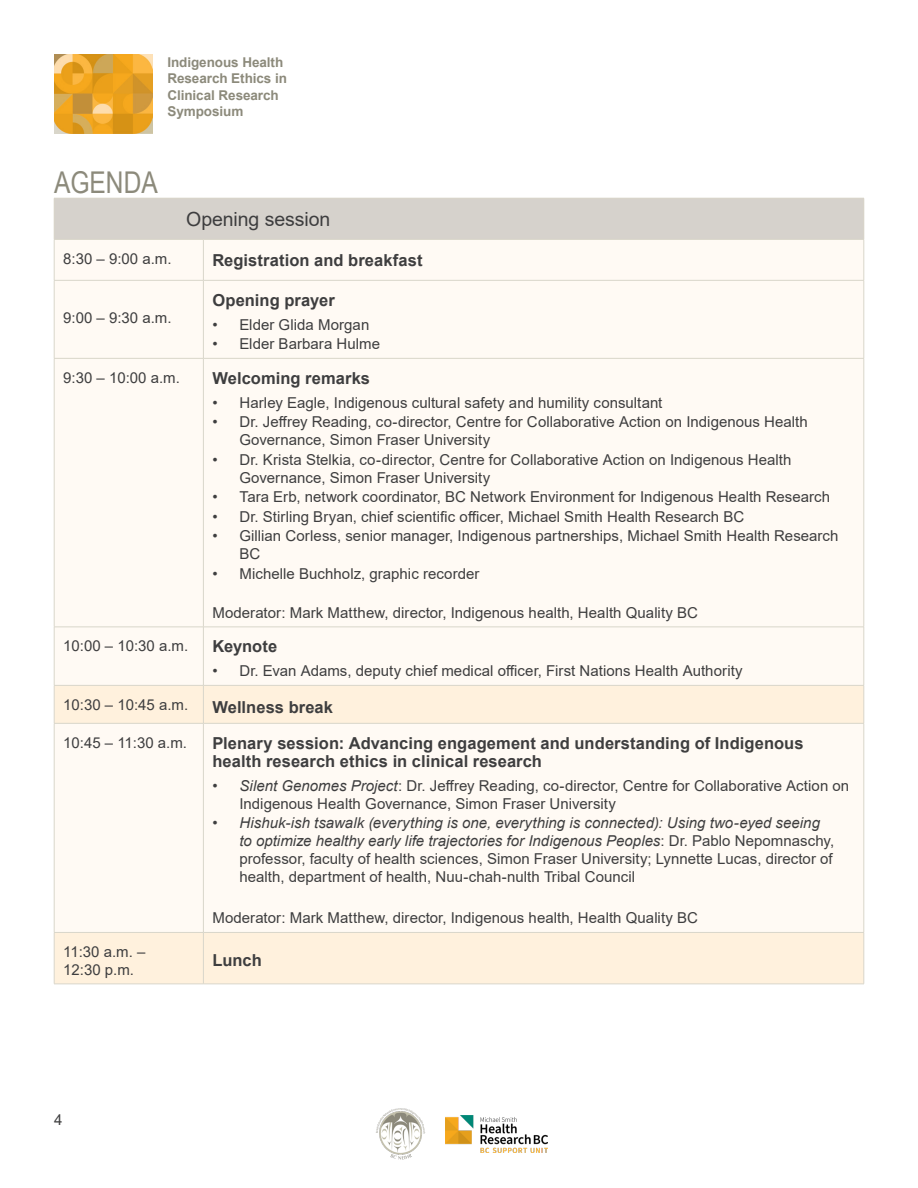
<style>
.page{position:relative;width:918px;height:1188px;background:#fff}
.page>*{position:absolute;margin:0;border:0;box-sizing:border-box;transform-origin:0 0}
.t1{font:30px "Arial Narrow";color:#8c8a7b}
.Section_Titles{font:19.5px "Arial";letter-spacing:-.005em;color:#3e3e3f}
.Breakout_Session_Title{font:700 16.5px/18px "Arial";letter-spacing:.005em;color:#3e3e3f}
.Breakout_Session_Copy{font:15px/18px "Arial";letter-spacing:.005em;color:#3e3e3f}
.t2{font:700 13.5px/16.5px "Arial";letter-spacing:-.005em;color:#8c8a7b}
.s1{font-style:italic}
</style>
<div class="page">
<img style="left:445px;top:1115px;width:102px;height:38px">
<img style="left:376px;top:1108px;width:50px;height:52px">
<img style="left:54px;top:54px;width:99px;height:80px">
<div style="left:54px;top:198px;width:810px;height:41px;background:#d6d2cc"></div>
<div style="left:55px;top:240px;width:809px;height:445px;background:#fffaf4"></div>
<svg style="left:55px;top:686px;width:809px;height:298px;fill:#fffaf4"></svg>
<hr style="left:54px;top:198px;width:149px;height:1px;background:#d9d6ca">
<hr style="left:54px;top:198px;width:1px;height:41px;background:#d9d6ca">
<hr style="left:203px;top:198px;width:661px;height:1px;background:#d9d6ca">
<hr style="left:864px;top:198px;width:1px;height:41px;background:#d9d6ca">
<hr style="left:54px;top:239px;width:149px;height:1px;background:#d9d6ca">
<hr style="left:54px;top:240px;width:1px;height:40px;background:#d9d6ca">
<hr style="left:203px;top:239px;width:661px;height:1px;background:#d9d6ca">
<hr style="left:203px;top:240px;width:1px;height:40px;background:#d9d6ca">
<hr style="left:864px;top:240px;width:1px;height:40px;background:#d9d6ca">
<hr style="left:54px;top:280px;width:149px;height:1px;background:#d9d6ca">
<hr style="left:54px;top:281px;width:1px;height:77px;background:#d9d6ca">
<hr style="left:203px;top:280px;width:661px;height:1px;background:#d9d6ca">
<hr style="left:203px;top:281px;width:1px;height:77px;background:#d9d6ca">
<hr style="left:864px;top:281px;width:1px;height:77px;background:#d9d6ca">
<hr style="left:54px;top:358px;width:149px;height:1px;background:#d9d6ca">
<hr style="left:54px;top:359px;width:1px;height:268px;background:#d9d6ca">
<hr style="left:203px;top:358px;width:661px;height:1px;background:#d9d6ca">
<hr style="left:203px;top:359px;width:1px;height:268px;background:#d9d6ca">
<hr style="left:864px;top:359px;width:1px;height:268px;background:#d9d6ca">
<hr style="left:54px;top:627px;width:149px;height:1px;background:#d9d6ca">
<hr style="left:54px;top:627px;width:1px;height:58px;background:#d9d6ca">
<hr style="left:203px;top:627px;width:661px;height:1px;background:#d9d6ca">
<hr style="left:203px;top:627px;width:1px;height:58px;background:#d9d6ca">
<hr style="left:864px;top:627px;width:1px;height:58px;background:#d9d6ca">
<hr style="left:54px;top:685px;width:149px;height:1px;background:#d9d6ca">
<hr style="left:54px;top:686px;width:1px;height:37px;background:#d9d6ca">
<hr style="left:203px;top:685px;width:661px;height:1px;background:#d9d6ca">
<hr style="left:203px;top:686px;width:1px;height:37px;background:#d9d6ca">
<hr style="left:864px;top:686px;width:1px;height:37px;background:#d9d6ca">
<hr style="left:54px;top:723px;width:149px;height:1px;background:#d9d6ca">
<hr style="left:54px;top:724px;width:1px;height:208px;background:#d9d6ca">
<hr style="left:203px;top:723px;width:661px;height:1px;background:#d9d6ca">
<hr style="left:203px;top:724px;width:1px;height:208px;background:#d9d6ca">
<hr style="left:864px;top:724px;width:1px;height:208px;background:#d9d6ca">
<hr style="left:54px;top:932px;width:149px;height:1px;background:#d9d6ca">
<hr style="left:54px;top:933px;width:1px;height:51px;background:#d9d6ca">
<hr style="left:203px;top:932px;width:661px;height:1px;background:#d9d6ca">
<hr style="left:203px;top:933px;width:1px;height:51px;background:#d9d6ca">
<hr style="left:864px;top:933px;width:1px;height:51px;background:#d9d6ca">
<hr style="left:54px;top:984px;width:149px;height:1px;background:#d9d6ca">
<hr style="left:203px;top:984px;width:661px;height:1px;background:#d9d6ca">
<p class="t2" style="left:167px;top:54px;width:121px">Indigenous Health<br>Research Ethics in<br>Clinical Research<br>Symposium</p>
<p class="t1" style="left:54px;top:160px;width:105px">AGENDA</p>
<p class="Section_Titles" style="left:186px;top:206px;width:146px">Opening session</p>
<p class="Breakout_Session_Copy" style="left:63px;top:249px;width:110px">8:30 – 9:00 a.m.</p>
<p class="Breakout_Session_Title" style="left:212px;top:251px;width:212px">Registration and breakfast</p>
<p class="Breakout_Session_Copy" style="left:63px;top:308px;width:110px">9:00 – 9:30 a.m.</p>
<p class="Breakout_Session_Title" style="left:212px;top:291px;width:124px">Opening prayer</p>
<p class="Breakout_Session_Copy" style="left:212px;top:315px;width:158px">• Elder Glida Morgan</p>
<p class="Breakout_Session_Copy" style="left:212px;top:335px;width:169px">• Elder Barbara Hulme</p>
<p class="Breakout_Session_Copy" style="left:63px;top:368px;width:118px">9:30 – 10:00 a.m.</p>
<p class="Breakout_Session_Title" style="left:212px;top:369px;width:159px">Welcoming remarks</p>
<p class="Breakout_Session_Copy" style="left:212px;top:394px;width:452px">• Harley Eagle, Indigenous cultural safety and humility consultant</p>
<p class="Breakout_Session_Copy" style="left:239px;top:413px;width:570px;text-indent:-27px">• Dr. Jeffrey Reading, co-director, Centre for Collaborative Action on Indigenous Health<br>Governance, Simon Fraser University</p>
<p class="Breakout_Session_Copy" style="left:239px;top:451px;width:554px;text-indent:-27px">• Dr. Krista Stelkia, co-director, Centre for Collaborative Action on Indigenous Health<br>Governance, Simon Fraser University</p>
<p class="Breakout_Session_Copy" style="left:212px;top:488px;width:619px">• Tara Erb, network coordinator, BC Network Environment for Indigenous Health Research</p>
<p class="Breakout_Session_Copy" style="left:212px;top:508px;width:533px">• Dr. Stirling Bryan, chief scientific officer, Michael Smith Health Research BC</p>
<p class="Breakout_Session_Copy" style="left:239px;top:527px;width:601px;text-indent:-27px">• Gillian Corless, senior manager, Indigenous partnerships, Michael Smith Health Research<br>BC</p>
<p class="Breakout_Session_Copy" style="left:212px;top:565px;width:269px">• Michelle Buchholz, graphic recorder</p>
<p class="Breakout_Session_Copy" style="left:212px;top:604px;width:487px">Moderator: Mark Matthew, director, Indigenous health, Health Quality BC</p>
<p class="Breakout_Session_Copy" style="left:63px;top:637px;width:127px">10:00 – 10:30 a.m.</p>
<p class="Breakout_Session_Title" style="left:212px;top:638px;width:66px">Keynote</p>
<p class="Breakout_Session_Copy" style="left:212px;top:662px;width:532px">• Dr. Evan Adams, deputy chief medical officer, First Nations Health Authority</p>
<p class="Breakout_Session_Copy" style="left:63px;top:695px;width:127px">10:30 – 10:45 a.m.</p>
<p class="Breakout_Session_Title" style="left:212px;top:698px;width:122px">Wellness break</p>
<p class="Breakout_Session_Copy" style="left:63px;top:733px;width:125px">10:45 – 11:30 a.m.</p>
<p class="Breakout_Session_Title" style="left:212px;top:734px;width:593px">Plenary session: Advancing engagement and understanding of Indigenous health research ethics in clinical research</p>
<p class="Breakout_Session_Copy" style="left:239px;top:776px;width:611px;text-indent:-27px"><span class="s1">• Silent Genomes Project</span>: Dr. Jeffrey Reading, co-director, Centre for Collaborative Action on<br>Indigenous Health Governance, Simon Fraser University</p>
<p class="Breakout_Session_Copy" style="left:239px;top:814px;width:596px;text-indent:-27px"><span class="s1">• Hishuk-ish tsawalk (everything is one, everything is connected): Using two-eyed seeing to optimize healthy early life trajectories for Indigenous Peoples</span>: Dr. Pablo Nepomnaschy, professor, faculty of health sciences, Simon Fraser University; Lynnette Lucas, director of health, department of health, Nuu-chah-nulth Tribal Council</p>
<p class="Breakout_Session_Copy" style="left:212px;top:909px;width:487px">Moderator: Mark Matthew, director, Indigenous health, Health Quality BC</p>
<p class="Breakout_Session_Copy" style="left:63px;top:943px;width:84px">11:30 a.m. –</p>
<p class="Breakout_Session_Copy" style="left:63px;top:961px;width:72px">12:30 p.m.</p>
<p class="Breakout_Session_Title" style="left:212px;top:952px;width:51px">Lunch</p>
<p class="Breakout_Session_Copy" style="left:54px;top:1111px;width:10px">4</p>
</div>
